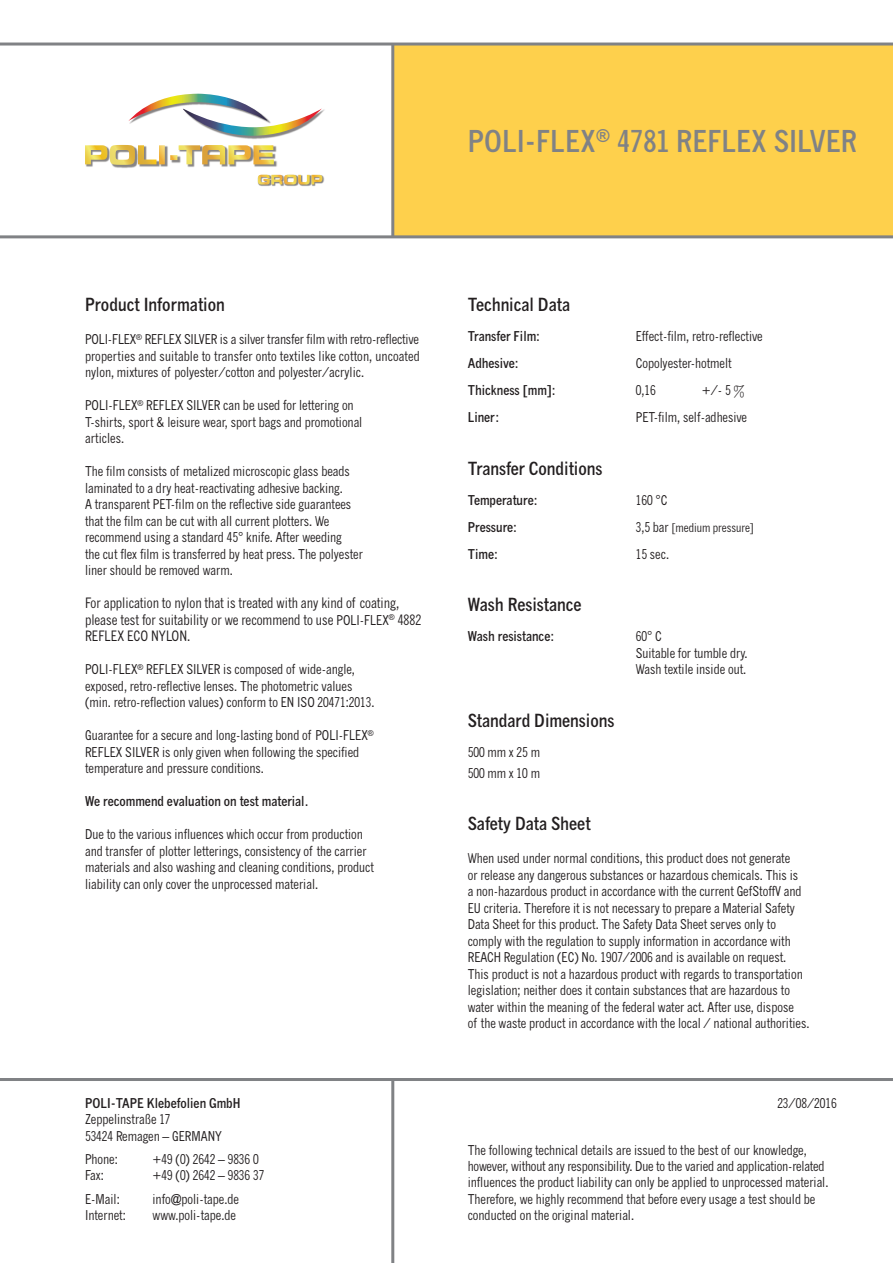
<style>
.page{position:relative;width:893px;height:1263px;background:#fff}
.page>*{position:absolute;margin:0;border:0;box-sizing:border-box;transform-origin:0 0}
.t1{font:700 condensed 30px "News Gothic MT Pro";color:#808285}
.t2{font:700 condensed 18px "News Gothic MT Pro";color:#231f20}
.t3{font:condensed 14.25px/16.5px "News Gothic MT Pro";color:#231f20}
.t4{font:condensed 13.5px/16.5px "News Gothic MT Pro";color:#231f20}
.t5{font:700 condensed 13.5px "News Gothic MT Pro";color:#231f20}
.t6{font:condensed 12px "News Gothic MT Pro";color:#231f20}
.s1{font-size:13.5px}
</style>
<div class="page">
<div style="left:393px;top:44px;width:500px;height:193px;background:#fed04c"></div>
<hr style="left:0;top:235px;width:893px;height:3px;background:#808285">
<hr style="left:0;top:43px;width:893px;height:3px;background:#808285">
<hr style="left:391px;top:44px;width:3px;height:193px;background:#808285">
<hr style="left:0;top:1078px;width:893px;height:3px;background:#808285">
<hr style="left:391px;top:1079px;width:3px;height:184px;background:#808285">
<img style="left:259px;top:175px;width:66px;height:11px">
<svg style="left:258px;top:175px;width:64px;height:10px"></svg>
<img style="left:86px;top:165px;width:82px;height:3px">
<img style="left:187px;top:146px;width:90px;height:21px">
<svg style="left:85px;top:145px;width:189px;height:20px"></svg>
<img style="left:230px;top:109px;width:95px;height:30px">
<svg style="left:128px;top:94px;width:194px;height:42px"></svg>
<h1 class="t1" style="left:468px;top:122px;width:391px">POLI-FLEX<sup>®</sup> 4781 REFLEX SILVER</h1>
<h2 class="t2" style="left:85px;top:293px;width:141px">Product Information</h2>
<p class="t4" style="left:85px;top:331px;width:336px;text-align:justify">POLI-FLEX<sup>®</sup> REFLEX SILVER is a silver transfer film with retro-reflective properties and suitable to transfer onto textiles like cotton, uncoated nylon, mixtures of polyester/cotton and polyester/acrylic.</p>
<p class="t4" style="left:85px;top:397px;width:279px">POLI-FLEX<sup>®</sup> REFLEX SILVER can be used for lettering on<br>T-shirts, sport &amp; leisure wear, sport bags and promotional articles.</p>
<p class="t4" style="left:85px;top:463px;width:279px">The film consists of metalized microscopic glass beads laminated to a dry heat-reactivating adhesive backing.<br>A transparent PET-film on the reflective side guarantees that the film can be cut with all current plotters. We recommend using a standard 45° knife. After weeding<br>the cut flex film is transferred by heat press. The polyester liner should be removed warm.</p>
<p class="t3" style="left:85px;top:595px;width:338px">For application to nylon that is treated with any kind of coating, please test for suitability or we recommend to use <span class="s1">POLI-FLEX</span><sup>®</sup> 4882<br>REFLEX ECO NYLON.</p>
<p class="t4" style="left:85px;top:661px;width:291px">POLI-FLEX<sup>®</sup> REFLEX SILVER is composed of wide-angle, exposed, retro-reflective lenses. The photometric values (min. retro-reflection values) conform to EN ISO 20471:2013.</p>
<p class="t4" style="left:85px;top:727px;width:290px">Guarantee for a secure and long-lasting bond of POLI-FLEX<sup>®<br></sup>REFLEX SILVER is only given when following the specified temperature and pressure conditions.</p>
<p class="t5" style="left:85px;top:793px;width:225px">We recommend evaluation on test material.</p>
<p class="t4" style="left:85px;top:826px;width:290px">Due to the various influences which occur from production and transfer of plotter letterings, consistency of the carrier materials and also washing and cleaning conditions, product liability can only cover the unprocessed material.</p>
<p class="t5" style="left:85px;top:1095px;width:157px">POLI-TAPE Klebefolien GmbH</p>
<p class="t4" style="left:85px;top:1111px;width:138px">Zeppelinstraße 17<br>53424 Remagen – GERMANY</p>
<p class="t4" style="left:85px;top:1151px;width:34px">Phone:</p>
<p class="t4" style="left:153px;top:1151px;width:108px">+49 (0) 2642 – 9836 0</p>
<p class="t4" style="left:85px;top:1167px;width:20px">Fax:</p>
<p class="t4" style="left:153px;top:1167px;width:113px">+49 (0) 2642 – 9836 37</p>
<p class="t4" style="left:85px;top:1190px;width:36px">E-Mail:</p>
<p class="t4" style="left:153px;top:1190px;width:88px">info@poli-tape.de</p>
<p class="t4" style="left:85px;top:1207px;width:42px">Internet:</p>
<p class="t4" style="left:153px;top:1207px;width:85px">www.poli-tape.de</p>
<h2 class="t2" style="left:468px;top:293px;width:104px">Technical Data</h2>
<p class="t5" style="left:468px;top:328px;width:74px">Transfer Film:</p>
<p class="t4" style="left:636px;top:328px;width:128px">Effect-film, retro-reflective</p>
<p class="t5" style="left:468px;top:355px;width:52px">Adhesive:</p>
<p class="t4" style="left:636px;top:355px;width:97px">Copolyester-hotmelt</p>
<p class="t5" style="left:468px;top:382px;width:90px">Thickness [mm]:</p>
<p class="t4" style="left:636px;top:382px;width:21px">0,16</p>
<p class="t4" style="left:702px;top:382px;width:45px">+/- 5 %</p>
<p class="t5" style="left:468px;top:409px;width:33px">Liner:</p>
<p class="t4" style="left:636px;top:409px;width:113px">PET-film, self-adhesive</p>
<h2 class="t2" style="left:468px;top:457px;width:136px">Transfer Conditions</h2>
<p class="t5" style="left:468px;top:491px;width:71px">Temperature:</p>
<p class="t4" style="left:636px;top:491px;width:33px">160 °C</p>
<p class="t5" style="left:468px;top:518px;width:51px">Pressure:</p>
<p class="t6" style="left:636px;top:520px;width:120px"><span class="s1">3,5 bar</span> [medium pressure]</p>
<p class="t5" style="left:468px;top:545px;width:32px">Time:</p>
<p class="t4" style="left:636px;top:545px;width:35px">15 sec.</p>
<h2 class="t2" style="left:468px;top:593px;width:115px">Wash Resistance</h2>
<p class="t5" style="left:468px;top:628px;width:88px">Wash resistance:</p>
<p class="t4" style="left:636px;top:628px;width:113px">60° C<br>Suitable for tumble dry.<br>Wash textile inside out.</p>
<h2 class="t2" style="left:468px;top:709px;width:148px">Standard Dimensions</h2>
<p class="t4" style="left:468px;top:741px;width:74px;line-height:21px">500 mm x 25 m<br>500 mm x 10 m</p>
<h2 class="t2" style="left:468px;top:812px;width:124px">Safety Data Sheet</h2>
<p class="t4" style="left:468px;top:850px;width:343px">When used under normal conditions, this product does not generate<br>or release any dangerous substances or hazardous chemicals. This is<br>a non-hazardous product in accordance with the current GefStoffV and EU criteria. Therefore it is not necessary to prepare a Material Safety Data Sheet for this product. The Safety Data Sheet serves only to comply with the regulation to supply information in accordance with REACH Regulation (EC) No. 1907/2006 and is available on request.<br>This product is not a hazardous product with regards to transportation legislation; neither does it contain substances that are hazardous to water within the meaning of the federal water act. After use, dispose<br>of the waste product in accordance with the local / national authorities.</p>
<p class="t4" style="left:777px;top:1095px;width:61px">23/08/2016</p>
<p class="t4" style="left:468px;top:1142px;width:362px">The following technical details are issued to the best of our knowledge, however, without any responsibility. Due to the varied and application-related influences the product liability can only be applied to unprocessed material.<br>Therefore, we highly recommend that before every usage a test should be conducted on the original material.</p>
</div>
